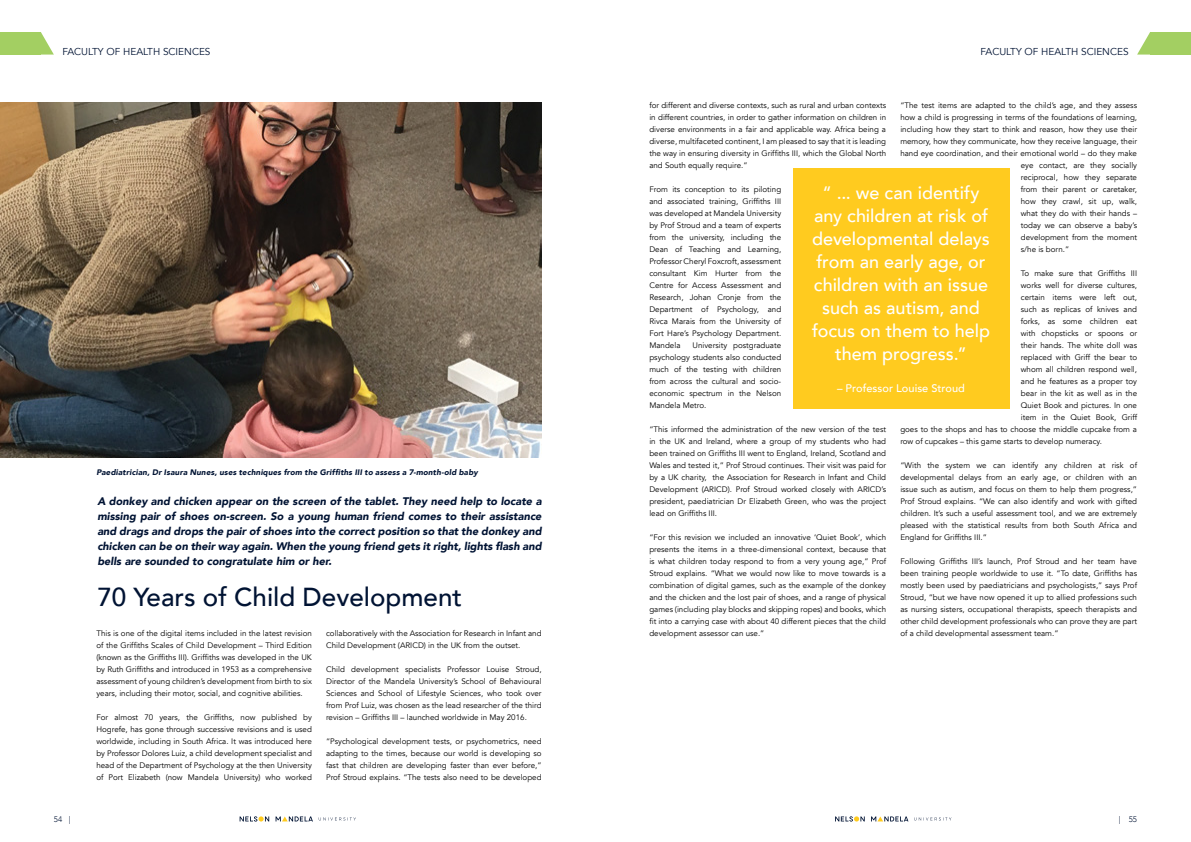
<style>
.page{position:relative;width:1191px;height:842px;background:#fff}
.page>*{position:absolute;margin:0;border:0;box-sizing:border-box;transform-origin:0 0}
.t1{font:500 26px "Avenir LT";color:#001333}
.t2{font:500 18px/23px "Avenir LT";color:#fff;text-align:center}
.t3{font:italic 900 11px/15px "Avenir LT";color:#001333;text-align:justify}
.t4{font:500 11px "Avenir LT";letter-spacing:.005em;color:#fff}
.t5{font:10px "Avenir LT";color:#001333}
.t6{font:8px/12px "Avenir LT";color:#000;text-align:justify}
.t7{font:italic 900 8px "Avenir LT";letter-spacing:.02em;color:#001333}
.t8{font:300 8px "Avenir LT";color:#001333}
</style>
<div class="page">
<div style="left:0;top:32px;width:41px;height:23px;background:#a3cf62"></div>
<svg style="left:41px;top:32px;width:13px;height:23px"></svg>
<div style="left:1150px;top:32px;width:41px;height:23px;background:#a3cf62"></div>
<svg style="left:1137px;top:32px;width:13px;height:23px"></svg>
<svg style="left:275px;top:816px;width:38px;height:5px"></svg>
<svg style="left:240px;top:816px;width:29px;height:5px"></svg>
<svg style="left:319px;top:817px;width:37px;height:3px"></svg>
<svg style="left:871px;top:816px;width:37px;height:5px"></svg>
<svg style="left:835px;top:816px;width:29px;height:5px"></svg>
<svg style="left:914px;top:817px;width:37px;height:3px"></svg>
<img style="left:0;top:102px;width:541px;height:356px">
<div style="left:792px;top:168px;width:217px;height:240px;background:#ffcb1f"></div>
<p class="t5" style="left:62px;top:45px;width:150px">FACULTY OF HEALTH SCIENCES</p>
<p class="t5" style="left:980px;top:45px;width:150px">FACULTY OF HEALTH SCIENCES</p>
<p class="t7" style="left:96px;top:468px;width:383px">Paediatrician, Dr Isaura Nunes, uses techniques from the Griffiths III to assess a 7-month-old baby</p>
<p class="t3" style="left:97px;top:493px;width:446px">A donkey and chicken appear on the screen of the tablet. They need help to locate a missing pair of shoes on-screen. So a young human friend comes to their assistance and drags and drops the pair of shoes into the correct position so that the donkey and chicken can be on their way again. When the young friend gets it right, lights flash and bells are sounded to congratulate him or her.</p>
<h1 class="t1" style="left:97px;top:582px;width:366px">70 Years of Child Development</h1>
<p class="t6" style="left:96px;top:627px;width:217px">This is one of the digital items included in the latest revision of the Griffiths Scales of Child Development – Third Edition (known as the Griffiths III). Griffiths was developed in the UK by Ruth Griffiths and introduced in 1953 as a comprehensive assessment of young children’s development from birth to six years, including their motor, social, and cognitive abilities.</p>
<p class="t6" style="left:96px;top:711px;width:217px">For almost 70 years, the Griffiths, now published by Hogrefe, has gone through successive revisions and is used worldwide, including in South Africa. It was introduced here by Professor Dolores Luiz, a child development specialist and head of the Department of Psychology at the then University of Port Elizabeth (now Mandela University) who worked</p>
<p class="t6" style="left:326px;top:627px;width:217px">collaboratively with the Association for Research in Infant and<br>Child Development (ARICD) in the UK from the outset.</p>
<p class="t6" style="left:326px;top:663px;width:217px">Child development specialists Professor Louise Stroud, Director of the Mandela University’s School of Behavioural Sciences and School of Lifestyle Sciences, who took over from Prof Luiz, was chosen as the lead researcher of the third revision – Griffiths III – launched worldwide in May 2016.</p>
<p class="t6" style="left:326px;top:735px;width:217px">“Psychological development tests, or psychometrics, need adapting to the times, because our world is developing so fast that children are developing faster than ever before,” Prof Stroud explains. “The tests also need to be developed</p>
<p class="t6" style="left:649px;top:99px;width:238px">for different and diverse contexts, such as rural and urban contexts in different countries, in order to gather information on children in diverse environments in a fair and applicable way. Africa being a diverse, multifaceted continent, I am pleased to say that it is leading the way in ensuring diversity in Griffiths III, which the Global North and South equally require.”</p>
<p class="t6" style="left:649px;top:183px;width:133px">From its conception to its piloting and associated training, Griffiths III was developed at Mandela University by Prof Stroud and a team of experts from the university, including the Dean of Teaching and Learning, Professor Cheryl Foxcroft, assessment consultant Kim Hurter from the Centre for Access Assessment and Research, Johan Cronje from the Department of Psychology, and Rivca Marais from the University of Fort Hare’s Psychology Department.<br>Mandela</p>
<p class="t6" style="left:900px;top:99px;width:238px">“The test items are adapted to the child’s age, and they assess</p>
<p class="t6" style="left:900px;top:111px;width:238px">how a child is progressing in terms of the foundations of learning,</p>
<p class="t6" style="left:900px;top:123px;width:238px">including how they start to think and reason, how they use their</p>
<p class="t6" style="left:900px;top:135px;width:238px">memory, how they communicate, how they receive language, their</p>
<p class="t6" style="left:900px;top:147px;width:238px">hand eye coordination, and their emotional world – do they make</p>
<p class="t6" style="left:1020px;top:159px;width:118px">eye contact, are they socially</p>
<p class="t6" style="left:1020px;top:171px;width:118px">reciprocal, how they separate</p>
<p class="t6" style="left:1020px;top:183px;width:118px">from their parent or caretaker,</p>
<p class="t6" style="left:1020px;top:195px;width:118px">how they crawl, sit up, walk,</p>
<p class="t6" style="left:1020px;top:207px;width:118px">what they do with their hands –</p>
<p class="t6" style="left:1020px;top:219px;width:118px">today we can observe a baby’s</p>
<p class="t6" style="left:1020px;top:231px;width:118px">development from the moment</p>
<p class="t6" style="left:1020px;top:243px;width:50px">s/he is born.”</p>
<p class="t6" style="left:1020px;top:267px;width:118px">To make sure that Griffiths III</p>
<p class="t6" style="left:1020px;top:279px;width:118px">works well for diverse cultures,</p>
<p class="t6" style="left:1020px;top:291px;width:118px">certain items were left out,</p>
<p class="t6" style="left:1020px;top:303px;width:118px">such as replicas of knives and</p>
<p class="t6" style="left:1020px;top:315px;width:118px">forks, as some children eat</p>
<p class="t6" style="left:1020px;top:327px;width:118px">with chopsticks or spoons or</p>
<p class="t6" style="left:1020px;top:339px;width:118px">their hands. The white doll was</p>
<p class="t6" style="left:1020px;top:351px;width:118px">replaced with Griff the bear to</p>
<p class="t6" style="left:1020px;top:363px;width:118px">whom all children respond well,</p>
<p class="t6" style="left:1020px;top:375px;width:118px">and he features as a proper toy</p>
<p class="t6" style="left:1020px;top:387px;width:118px">bear in the kit as well as in the</p>
<p class="t6" style="left:1020px;top:399px;width:118px">Quiet Book and pictures. In one</p>
<p class="t6" style="left:1020px;top:411px;width:118px">item in the Quiet Book, Griff</p>
<p class="t6" style="left:900px;top:423px;width:238px">goes to the shops and has to choose the middle cupcake from a</p>
<p class="t6" style="left:900px;top:435px;width:203px">row of cupcakes – this game starts to develop numeracy.</p>
<p class="t6" style="left:900px;top:459px;width:238px">“With the system we can identify any children at risk of developmental delays from an early age, or children with an issue such as autism, and focus on them to help them progress,” Prof Stroud explains. “We can also identify and work with gifted children. It’s such a useful assessment tool, and we are extremely pleased with the statistical results from both South Africa and England for Griffiths III.”</p>
<p class="t6" style="left:900px;top:555px;width:238px">Following Griffiths III’s launch, Prof Stroud and her team have been training people worldwide to use it. “To date, Griffiths has mostly been used by paediatricians and psychologists,” says Prof Stroud, “but we have now opened it up to allied professions such as nursing sisters, occupational therapists, speech therapists and other child development professionals who can prove they are part of a child developmental assessment team.”</p>
<h2 class="t2" style="left:812px;top:182px;width:179px">“ ... we can identify any children at risk of developmental delays from an early age, or children with an issue such as autism, and focus on them to help them progress.”</h2>
<h3 class="t4" style="left:837px;top:381px;width:129px">– Professor Louise Stroud</h3>
<p class="t6" style="left:649px;top:339px;width:133px;text-indent:43px">University postgraduate psychology students also conducted much of the testing with children from across the cultural and socio&shy;economic spectrum in the Nelson Mandela Metro.</p>
<p class="t6" style="left:649px;top:423px;width:238px">“This informed the administration of the new version of the test in the UK and Ireland, where a group of my students who had been trained on Griffiths III went to England, Ireland, Scotland and Wales and tested it,” Prof Stroud continues. Their visit was paid for by a UK charity, the Association for Research in Infant and Child Development (ARICD). Prof Stroud worked closely with ARICD’s president, paediatrician Dr Elizabeth Green, who was the project lead on Griffiths III.</p>
<p class="t6" style="left:649px;top:531px;width:238px">“For this revision we included an innovative ‘Quiet Book’, which presents the items in a three-dimensional context, because that is what children today respond to from a very young age,” Prof Stroud explains. “What we would now like to move towards is a combination of digital games, such as the example of the donkey and the chicken and the lost pair of shoes, and a range of physical games (including play blocks and skipping ropes) and books, which fit into a carrying case with about 40 different pieces that the child development assessor can use.”</p>
<p class="t8" style="left:54px;top:814px;width:18px">54 |</p>
<p class="t8" style="left:1118px;top:814px;width:20px">| 55</p>
</div>
